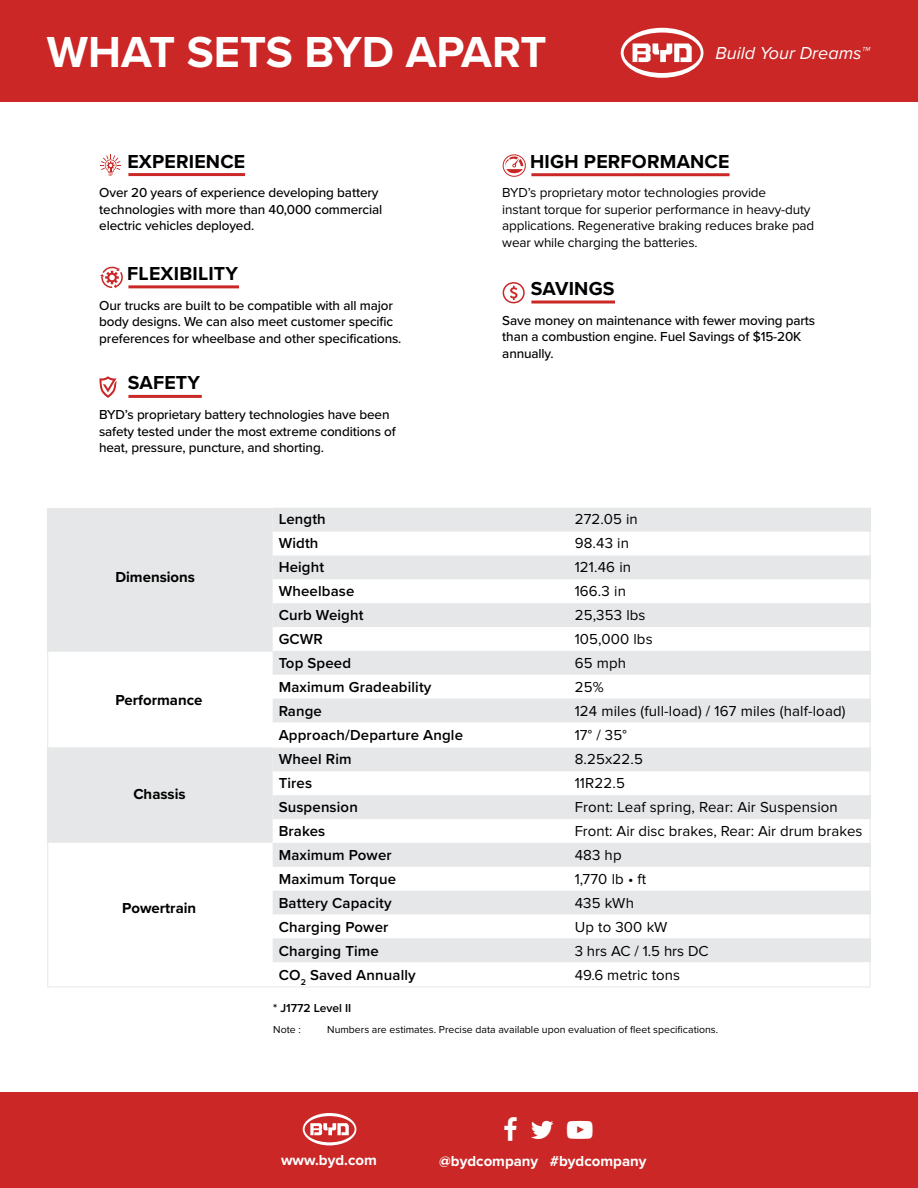
<style>
.page{position:relative;width:918px;height:1188px;background:#fff}
.page>*{position:absolute;margin:0;border:0;box-sizing:border-box;transform-origin:0 0}
.t1{font:700 45px "Proxima Nova";color:#fff}
.t2{font:700 19.5px "Proxima Nova";letter-spacing:.01em;color:#000}
.t3{font:italic 18px "Proxima Nova";color:#fff}
.t4{font:15px/24px "Proxima Nova";letter-spacing:.01em;color:#000}
.t5{font:600 15px/24px "Proxima Nova";letter-spacing:.01em;color:#000}
.t6{font:700 15px "Proxima Nova";color:#000}
.t7{font:700 15px "Proxima Nova";color:#fff}
.t8{font:500 13.5px/16.5px "Proxima Nova";letter-spacing:-.01em;color:#000}
.t9{font:13.5px/16.5px "Proxima Nova";letter-spacing:-.01em;color:#000}
.t10{font:600 12px "Proxima Nova";color:#000}
.t11{font:10.5px "Proxima Nova";color:#000}
</style>
<div class="page">
<div style="left:0;top:0;width:918px;height:102px;background:#ca2726"></div>
<svg style="left:621px;top:28px;width:82px;height:50px"></svg>
<div style="left:273px;top:938px;width:598px;height:24px;background:#e6e7e8"></div>
<div style="left:273px;top:891px;width:598px;height:23px;background:#e6e7e8"></div>
<div style="left:273px;top:699px;width:598px;height:23px;background:#e6e7e8"></div>
<svg style="left:49px;top:747px;width:822px;height:120px"></svg>
<svg style="left:49px;top:508px;width:822px;height:167px"></svg>
<div style="left:0;top:1093px;width:918px;height:95px;background:#ca2726"></div>
<svg style="left:303px;top:1113px;width:53px;height:32px"></svg>
<hr style="left:128px;top:173px;width:117px;height:3px;background:#ca2827">
<hr style="left:128px;top:395px;width:74px;height:3px;background:#ca2827">
<hr style="left:128px;top:285px;width:111px;height:3px;background:#ca2827">
<hr style="left:531px;top:173px;width:199px;height:3px;background:#ca2827">
<hr style="left:531px;top:301px;width:84px;height:3px;background:#ca2827">
<svg style="left:100px;top:155px;width:21px;height:21px"></svg>
<svg style="left:100px;top:266px;width:23px;height:22px"></svg>
<svg style="left:99px;top:376px;width:18px;height:22px"></svg>
<svg style="left:502px;top:282px;width:23px;height:22px"></svg>
<svg style="left:502px;top:154px;width:24px;height:23px"></svg>
<h1 class="t1" style="left:47px;top:18px;width:501px">WHAT SETS BYD APART</h1>
<h3 class="t3" style="left:716px;top:40px;width:155px">Build Your Dreams™</h3>
<h2 class="t2" style="left:127px;top:147px;width:119px">EXPERIENCE</h2>
<p class="t8" style="left:99px;top:184px;width:285px">Over 20 years of experience developing battery technologies with more than 40,000 commercial electric vehicles deployed.</p>
<h2 class="t2" style="left:127px;top:259px;width:112px">FLEXIBILITY</h2>
<p class="t8" style="left:99px;top:297px;width:304px">Our trucks are built to be compatible with all major body designs. We can also meet customer specific preferences for wheelbase and other specifications.</p>
<h2 class="t2" style="left:128px;top:368px;width:74px">SAFETY</h2>
<p class="t8" style="left:99px;top:406px;width:298px">BYD’s proprietary battery technologies have been safety tested under the most extreme conditions of heat, pressure, puncture, and shorting.</p>
<h2 class="t2" style="left:530px;top:147px;width:201px">HIGH PERFORMANCE</h2>
<p class="t9" style="left:502px;top:185px;width:314px">BYD’s proprietary motor technologies provide<br>instant torque for superior performance in heavy-duty applications. Regenerative braking reduces brake pad wear while charging the batteries.</p>
<h2 class="t2" style="left:531px;top:274px;width:85px">SAVINGS</h2>
<p class="t8" style="left:502px;top:311px;width:314px">Save money on maintenance with fewer moving parts than a combustion engine. Fuel Savings of $15-20K annually.</p>
<p class="t6" style="left:115px;top:566px;width:81px">Dimensions</p>
<p class="t6" style="left:115px;top:689px;width:89px">Performance</p>
<p class="t6" style="left:133px;top:783px;width:54px">Chassis</p>
<p class="t6" style="left:122px;top:897px;width:76px">Powertrain</p>
<p class="t5" style="left:279px;top:507px;width:186px">Length<br>Width<br>Height<br>Wheelbase<br>Curb Weight<br>GCWR<br>Top Speed<br>Maximum Gradeability<br>Range<br>Approach/Departure Angle<br>Wheel Rim<br>Tires<br>Suspension<br>Brakes<br>Maximum Power<br>Maximum Torque<br>Battery Capacity<br>Charging Power<br>Charging Time<br>CO<sub>2</sub> Saved Annually</p>
<p class="t4" style="left:575px;top:508px;width:289px">272.05 in<br>98.43 in<br>121.46 in<br>166.3 in<br>25,353 lbs<br>105,000 lbs<br>65 mph<br>25%<br>124 miles (full-load) / 167 miles (half-load)<br>17° / 35°<br>8.25x22.5<br>11R22.5<br>Front: Leaf spring, Rear: Air Suspension<br>Front: Air disc brakes, Rear: Air drum brakes<br>483 hp<br>1,770 lb • ft<br>435 kWh<br>Up to 300 kW<br>3 hrs AC / 1.5 hrs DC<br>49.6 metric tons</p>
<p class="t10" style="left:273px;top:999px;width:80px">* J1772 Level II</p>
<p class="t11" style="left:273px;top:1025px;width:29px">Note :</p>
<p class="t11" style="left:327px;top:1025px;width:393px">Numbers are estimates. Precise data available upon evaluation of fleet specifications.</p>
<p class="t7" style="left:281px;top:1149px;width:97px">www.byd.com</p>
<p class="t7" style="left:439px;top:1150px;width:209px">@bydcompany #bydcompany</p>
</div>
